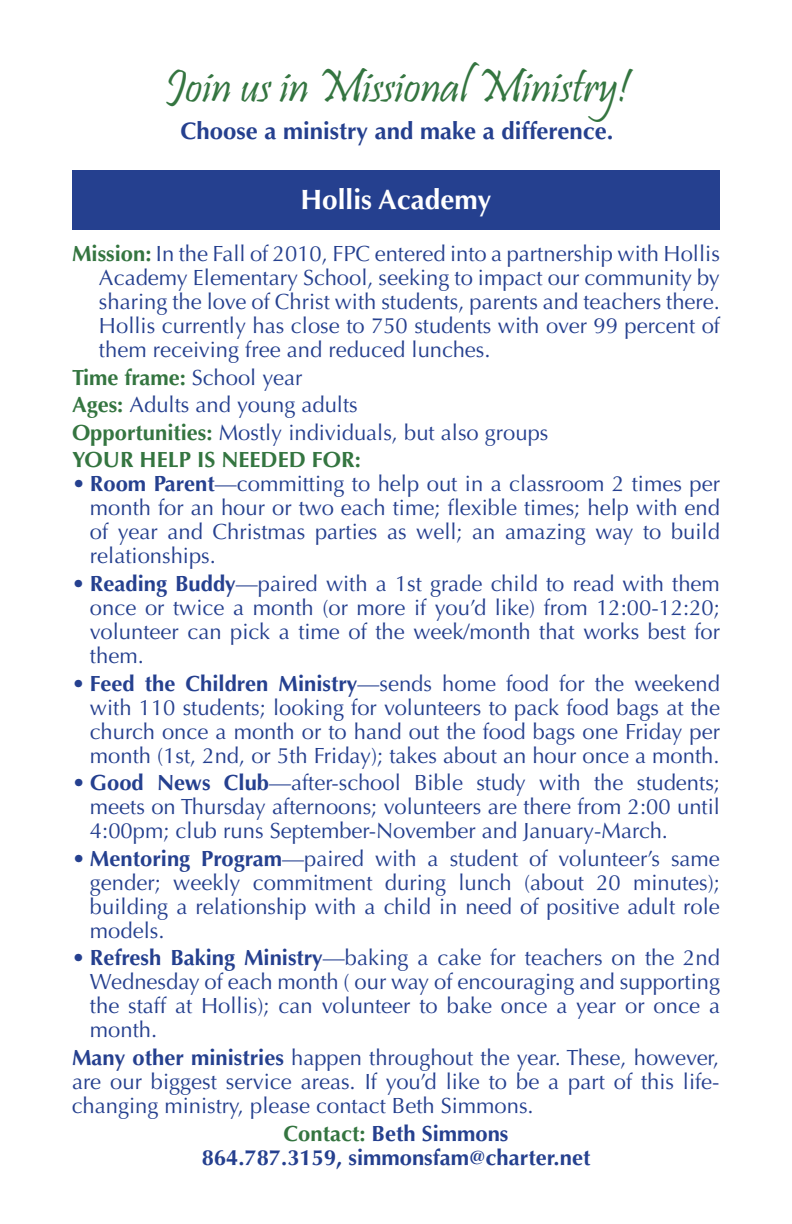
<style>
.page{position:relative;width:792px;height:1224px;background:#fff}
.page>*{position:absolute;margin:0;border:0;box-sizing:border-box;transform-origin:0 0}
.t1{font:48px "Pristina";color:#347540}
.t2{font:700 28px "Optima LT Std";color:#fff}
.t3{font:700 24px "Optima LT Std";color:#25408f}
.t4{font:22px/24px "Optima LT Std";color:#25408f;text-align:justify}
.t5{font:700 22px/24px "Optima LT Std";color:#25408f;text-align:center}
.s1{font-weight:700;color:#347540}
.s2{font-weight:700}
.s3{color:#347540}
</style>
<div class="page">
<div style="left:72px;top:170px;width:648px;height:59px;background:#25408f"></div>
<h1 class="t1" style="left:165px;top:59px;width:466px">Join us in Missional Ministry!</h1>
<p class="t3" style="left:181px;top:116px;width:435px">Choose a ministry and make a difference.</p>
<p class="t2" style="left:300px;top:183px;width:193px">Hollis Academy</p>
<p class="t4" style="left:99px;top:242px;width:623px;text-indent:-27px"><span class="s1">Mission:</span> In the Fall of 2010, FPC entered into a partnership with Hollis Academy Elementary School, seeking to impact our community by sharing the love of Christ with students, parents and teachers there.<br>Hollis currently has close to 750 students with over 99 percent of them receiving free and reduced lunches.</p>
<p class="t4" style="left:72px;top:364px;width:478px;line-height:27.6px;text-align:left"><span class="s1">Time frame:</span> School year<br><span class="s1">Ages:</span> Adults and young adults<br><span class="s1">Opportunities:</span> Mostly individuals, but also groups<br><span class="s1">YOUR HELP IS NEEDED FOR:</span></p>
<p class="t4" style="left:90px;top:472px;width:632px;text-indent:-18px"><span class="s2">• Room Parent</span>—committing to help out in a classroom 2 times per month for an hour or two each time; flexible times; help with end of year and Christmas parties as well; an amazing way to build relationships.</p>
<p class="t4" style="left:90px;top:572px;width:632px;text-indent:-18px"><span class="s2">• Reading Buddy</span>—paired with a 1st grade child to read with them once or twice a month (or more if you’d like) from 12:00-12:20; volunteer can pick a time of the week/month that works best for them.</p>
<p class="t4" style="left:90px;top:671px;width:632px;text-indent:-18px"><span class="s2">• Feed the Children Ministry</span>—sends home food for the weekend with 110 students; looking for volunteers to pack food bags at the church once a month or to hand out the food bags one Friday per month (1st, 2nd, or 5th Friday); takes about an hour once a month.</p>
<p class="t4" style="left:90px;top:771px;width:632px;text-indent:-18px"><span class="s2">• Good News Club</span>—after-school Bible study with the students; meets on Thursday afternoons; volunteers are there from 2:00 until 4:00pm; club runs September-November and January-March.</p>
<p class="t4" style="left:90px;top:847px;width:631px;text-indent:-18px"><span class="s2">• Mentoring Program</span>—paired with a student of volunteer’s same gender; weekly commitment during lunch (about 20 minutes); building a relationship with a child in need of positive adult role models.</p>
<p class="t4" style="left:90px;top:946px;width:632px;text-indent:-18px"><span class="s2">• Refresh Baking Ministry</span>—baking a cake for teachers on the 2nd Wednesday of each month ( our way of encouraging and supporting the staff at Hollis); can volunteer to bake once a year or once a month.</p>
<p class="t4" style="left:72px;top:1046px;width:649px"><span class="s2">Many other ministries</span> happen throughout the year. These, however, are our biggest service areas. If you’d like to be a part of this life&shy;changing ministry, please contact Beth Simmons.</p>
<p class="t5" style="left:202px;top:1122px;width:390px"><span class="s3">Contact:</span> Beth Simmons<br>864.787.3159, simmonsfam@charter.net</p>
</div>
